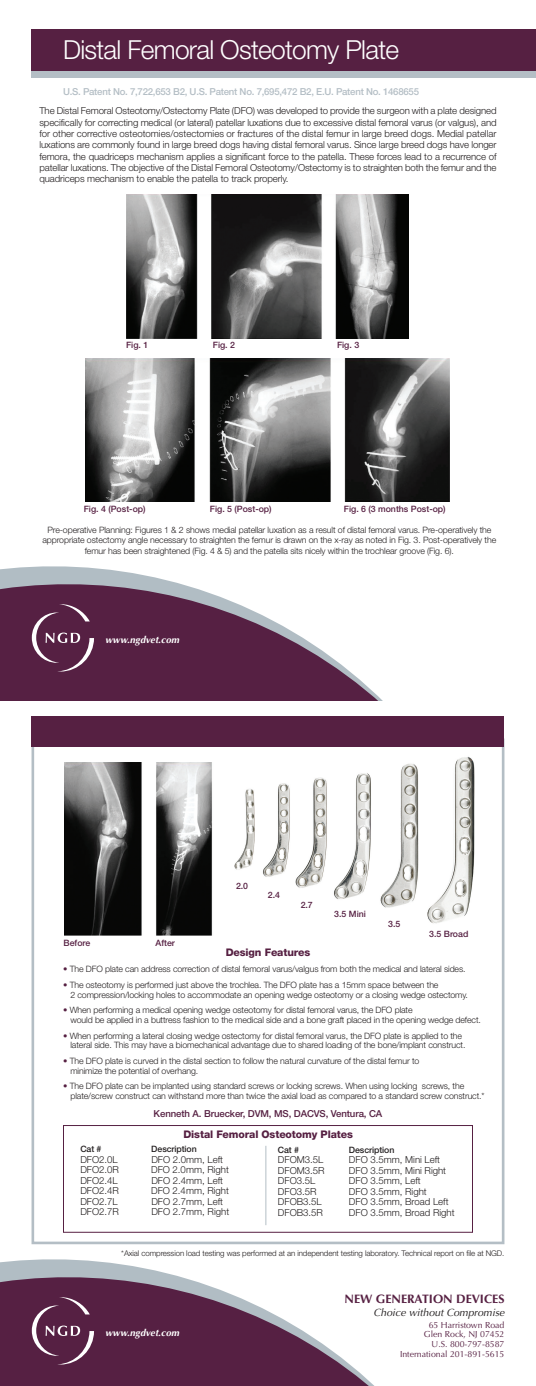
<style>
.page{position:relative;width:536px;height:1386px;background:#fff}
.page>*{position:absolute;margin:0;border:0;box-sizing:border-box;transform-origin:0 0}
.t1{font:300 26.25px "Helvetica Neue";letter-spacing:-.025em;color:#fff}
.t2{font:700 12.25px "Optima";color:#562042}
.t3{font:800 10.5px "Helvetica Neue";letter-spacing:-.01em;color:#562042}
.t4{font:italic 10.5px "Optima";color:#231f20}
.t5{font:300 9.62px/11.4px "Helvetica Neue";color:#231f20;text-align:justify}
.t6{font:500 9.62px "Helvetica Neue";letter-spacing:-.025em;color:#b4bec5}
.t7{font:500 9.62px "Helvetica Neue";letter-spacing:-.01em;color:#562042}
.t8{font:italic 700 9.62px "Optima";color:#fff}
.t9{font:300 8.75px/9.6px "Helvetica Neue";letter-spacing:-.01em;color:#231f20}
.t10{font:500 8.75px "Helvetica Neue";color:#562042}
.t11{font:8.75px/9.6px "Optima";color:#562042;text-align:right}
.t12{font:500 8.75px "Helvetica Neue";letter-spacing:-.01em;color:#231f20}
.t13{font:300 7.88px "Helvetica Neue";letter-spacing:-.01em;color:#231f20}
.s1{color:#562042}
</style>
<div class="page">
<div style="left:32px;top:29px;width:504px;height:43px;background:#562042"></div>
<div style="left:32px;top:71px;width:504px;height:7px;background:#b4bec5"></div>
<svg style="left:0;top:566px;width:235px;height:37px"></svg>
<svg style="left:0;top:603px;width:383px;height:98px;fill:#562043"></svg>
<svg style="left:32px;top:604px;width:62px;height:68px;background:#6d3e5c"></svg>
<img style="left:127px;top:194px;width:281px;height:145px">
<img style="left:85px;top:358px;width:364px;height:144px">
<svg style="left:0;top:1259px;width:235px;height:37px"></svg>
<svg style="left:0;top:1296px;width:374px;height:90px;fill:#562043"></svg>
<svg style="left:32px;top:1297px;width:62px;height:68px;background:#6d3e5c"></svg>
<div style="left:32px;top:738px;width:472px;height:506px;border:3px solid #b4bec5"></div>
<div style="left:32px;top:717px;width:472px;height:30px;background:#562042"></div>
<img style="left:64px;top:763px;width:148px;height:173px">
<div style="left:63px;top:1125px;width:409px;height:108px;border:1px solid #562042"></div>
<img style="left:234px;top:756px;width:241px;height:168px">
<hr style="left:265px;top:1146px;width:1px;height:79px;background:#b4bec5">
<h1 class="t1" style="left:63px;top:40px;width:337px">Distal Femoral Osteotomy Plate</h1>
<p class="t6" style="left:63px;top:89px;width:357px">U.S. Patent No. 7,722,653 B2, U.S. Patent No. 7,695,472 B2, E.U. Patent No. 1468655</p>
<p class="t5" style="left:39px;top:106px;width:458px">The Distal Femoral Osteotomy/Ostectomy Plate (DFO) was developed to provide the surgeon with a plate designed specifically for correcting medical (or lateral) patellar luxations due to excessive distal femoral varus (or valgus), and for other corrective osteotomies/ostectomies or fractures of the distal femur in large breed dogs. Medial patellar luxations are commonly found in large breed dogs having distal femoral varus. Since large breed dogs have longer femora, the quadriceps mechanism applies a significant force to the patella. These forces lead to a recurrence of patellar luxations. The objective of the Distal Femoral Osteotomy/Ostectomy is to straighten both the femur and the quadriceps mechanism to enable the patella to track properly.</p>
<p class="t10" style="left:126px;top:342px;width:24px">Fig. 1</p>
<p class="t10" style="left:213px;top:342px;width:24px">Fig. 2</p>
<p class="t10" style="left:337px;top:342px;width:24px">Fig. 3</p>
<p class="t10" style="left:84px;top:506px;width:63px">Fig. 4 (Post-op)</p>
<p class="t10" style="left:210px;top:506px;width:63px">Fig. 5 (Post-op)</p>
<p class="t10" style="left:344px;top:506px;width:103px">Fig. 6 (3 months Post-op)</p>
<p class="t9" style="left:42px;top:525px;width:455px;line-height:10.5px;text-align:center">Pre-operative Planning: Figures 1 &amp; 2 shows medial patellar luxation as a result of distal femoral varus. Pre-operatively the appropriate ostectomy angle necessary to straighten the femur is drawn on the x-ray as noted in Fig. 3. Post-operatively the femur has been straightened (Fig. 4 &amp; 5) and the patella sits nicely within the trochlear groove (Fig. 6).</p>
<p class="t8" style="left:105px;top:636px;width:77px">www.ngdvet.com</p>
<p class="t10" style="left:64px;top:940px;width:28px">Before</p>
<p class="t10" style="left:155px;top:940px;width:21px">After</p>
<p class="t10" style="left:236px;top:882px;width:14px">2.0</p>
<p class="t10" style="left:268px;top:892px;width:14px">2.4</p>
<p class="t10" style="left:300px;top:902px;width:14px">2.7</p>
<p class="t10" style="left:334px;top:911px;width:33px">3.5 Mini</p>
<p class="t10" style="left:388px;top:921px;width:14px">3.5</p>
<p class="t10" style="left:429px;top:930px;width:41px">3.5 Broad</p>
<p class="t3" style="left:226px;top:949px;width:86px">Design Features</p>
<p class="t9" style="left:63px;top:965px;width:404px"><span class="s1">•</span> The DFO plate can address correction of distal femoral varus/valgus from both the medical and lateral sides.</p>
<p class="t9" style="left:70px;top:981px;width:399px;text-indent:-7px"><span class="s1">•</span> The osteotomy is performed just above the trochlea. The DFO plate has a 15mm space between the<br>2 compression/locking holes to accommodate an opening wedge osteotomy or a closing wedge ostectomy.</p>
<p class="t9" style="left:70px;top:1006px;width:412px;text-indent:-7px"><span class="s1">•</span> When performing a medical opening wedge osteotomy for distal femoral varus, the DFO plate<br>would be applied in a buttress fashion to the medical side and a bone graft placed in the opening wedge defect.</p>
<p class="t9" style="left:70px;top:1032px;width:396px;text-indent:-7px"><span class="s1">•</span> When performing a lateral closing wedge ostectomy for distal femoral varus, the DFO plate is applied to the lateral side. This may have a biomechanical advantage due to shared loading of the bone/implant construct.</p>
<p class="t9" style="left:70px;top:1057px;width:350px;text-indent:-7px"><span class="s1">•</span> The DFO plate is curved in the distal section to follow the natural curvature of the distal femur to minimize the potential of overhang.</p>
<p class="t9" style="left:70px;top:1082px;width:415px;text-indent:-7px"><span class="s1">•</span> The DFO plate can be implanted using standard screws or locking screws. When using locking screws, the plate/screw construct can withstand more than twice the axial load as compared to a standard screw construct.*</p>
<p class="t7" style="left:153px;top:1111px;width:230px">Kenneth A. Bruecker, DVM, MS, DACVS, Ventura, CA</p>
<p class="t3" style="left:183px;top:1130px;width:171px">Distal Femoral Osteotomy Plates</p>
<p class="t12" style="left:80px;top:1146px;width:23px">Cat #</p>
<p class="t12" style="left:151px;top:1146px;width:47px">Description</p>
<p class="t5" style="left:80px;top:1154px;width:39px">DFO2.0L</p>
<p class="t5" style="left:151px;top:1154px;width:73px">DFO 2.0mm, Left</p>
<p class="t5" style="left:80px;top:1165px;width:40px">DFO2.0R</p>
<p class="t5" style="left:151px;top:1165px;width:79px">DFO 2.0mm, Right</p>
<p class="t5" style="left:80px;top:1175px;width:39px">DFO2.4L</p>
<p class="t5" style="left:151px;top:1175px;width:73px">DFO 2.4mm, Left</p>
<p class="t5" style="left:80px;top:1186px;width:40px">DFO2.4R</p>
<p class="t5" style="left:151px;top:1186px;width:79px">DFO 2.4mm, Right</p>
<p class="t5" style="left:80px;top:1196px;width:39px">DFO2.7L</p>
<p class="t5" style="left:151px;top:1196px;width:73px">DFO 2.7mm, Left</p>
<p class="t5" style="left:80px;top:1207px;width:40px">DFO2.7R</p>
<p class="t5" style="left:151px;top:1207px;width:79px">DFO 2.7mm, Right</p>
<p class="t12" style="left:278px;top:1146px;width:23px">Cat #</p>
<p class="t12" style="left:349px;top:1146px;width:47px">Description</p>
<p class="t5" style="left:278px;top:1155px;width:47px">DFOM3.5L</p>
<p class="t5" style="left:349px;top:1155px;width:93px">DFO 3.5mm, Mini Left</p>
<p class="t5" style="left:278px;top:1165px;width:48px">DFOM3.5R</p>
<p class="t5" style="left:349px;top:1165px;width:99px">DFO 3.5mm, Mini Right</p>
<p class="t5" style="left:278px;top:1176px;width:39px">DFO3.5L</p>
<p class="t5" style="left:349px;top:1176px;width:73px">DFO 3.5mm, Left</p>
<p class="t5" style="left:278px;top:1186px;width:40px">DFO3.5R</p>
<p class="t5" style="left:349px;top:1186px;width:79px">DFO 3.5mm, Right</p>
<p class="t5" style="left:278px;top:1197px;width:45px">DFOB3.5L</p>
<p class="t5" style="left:349px;top:1197px;width:101px">DFO 3.5mm, Broad Left</p>
<p class="t5" style="left:278px;top:1207px;width:47px">DFOB3.5R</p>
<p class="t5" style="left:349px;top:1207px;width:107px">DFO 3.5mm, Broad Right</p>
<p class="t13" style="left:121px;top:1250px;width:384px">*Axial compression load testing was performed at an independent testing laboratory. Technical report on file at NGD.</p>
<p class="t8" style="left:105px;top:1329px;width:77px">www.ngdvet.com</p>
<h2 class="t2" style="left:344px;top:1294px;width:161px">NEW GENERATION DEVICES</h2>
<p class="t4" style="left:373px;top:1308px;width:134px">Choice without Compromise</p>
<p class="t11" style="left:400px;top:1321px;width:106px">65 Harristown Road<br>Glen Rock, NJ 07452<br>U.S. 800-797-8587<br>International 201-891-5615</p>
</div>
